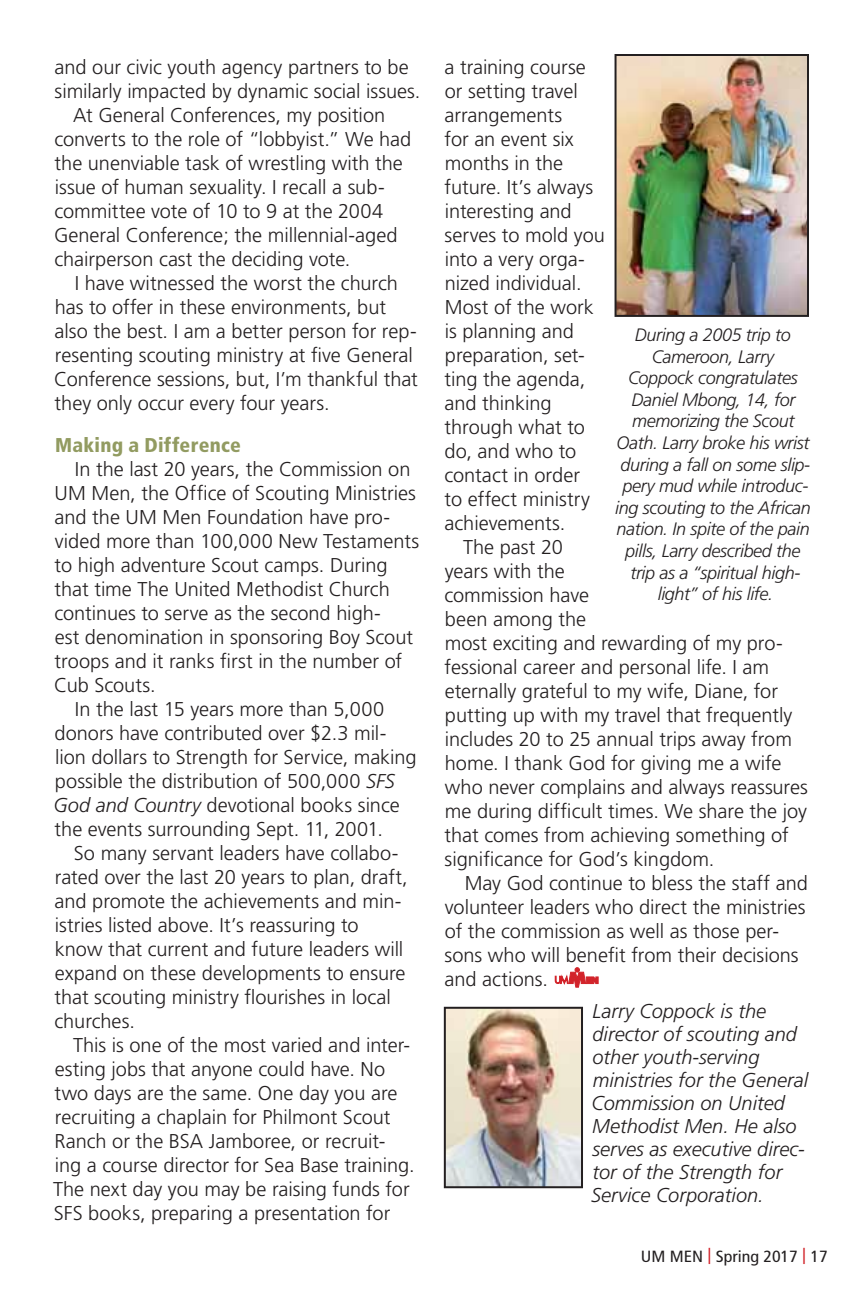
<style>
.page{position:relative;width:864px;height:1296px;background:#fff}
.page>*{position:absolute;margin:0;border:0;box-sizing:border-box;transform-origin:0 0}
.t1{font:300 20px "Frutiger";color:#231f20}
.t2{font:italic 300 20px/23px "Frutiger";color:#231f20}
.t3{font:900 condensed 20px "Frutiger";letter-spacing:.015em;color:#929b61}
.t4{font:italic 300 18px/21.6px "Frutiger";letter-spacing:-.02em;color:#231f20;text-align:center}
.t5{font:condensed 16.2px "Frutiger";color:#231f20;scale:1.11 1}
.s1{font-style:italic}
.s2{color:#d2232a}
</style>
<div class="page">
<svg style="left:555px;top:968px;width:43px;height:19px"></svg>
<img style="left:447px;top:1010px;width:133px;height:175px">
<div style="left:444px;top:1007px;width:139px;height:181px;border:2px solid #231f20"></div>
<img style="left:618px;top:57px;width:188px;height:257px">
<div style="left:615px;top:54px;width:194px;height:263px;border:2px solid #231f20"></div>
<p class="t1" style="left:55px;top:57px;width:356px">and our civic youth agency partners to be</p>
<p class="t1" style="left:55px;top:81px;width:367px">similarly impacted by dynamic social issues.</p>
<p class="t1" style="left:73px;top:105px;width:314px">At General Conferences, my position</p>
<p class="t1" style="left:54px;top:129px;width:358px">converts to the role of “lobbyist.” We had</p>
<p class="t1" style="left:55px;top:153px;width:350px">the unenviable task of wrestling with the</p>
<p class="t1" style="left:55px;top:177px;width:331px">issue of human sexuality. I recall a sub-</p>
<p class="t1" style="left:55px;top:201px;width:330px">committee vote of 10 to 9 at the 2004</p>
<p class="t1" style="left:54px;top:225px;width:345px">General Conference; the millennial-aged</p>
<p class="t1" style="left:55px;top:249px;width:298px">chairperson cast the deciding vote.</p>
<p class="t1" style="left:75px;top:273px;width:325px">I have witnessed the worst the church</p>
<p class="t1" style="left:55px;top:297px;width:333px">has to offer in these environments, but</p>
<p class="t1" style="left:55px;top:321px;width:364px">also the best. I am a better person for rep-</p>
<p class="t1" style="left:55px;top:345px;width:360px">resenting scouting ministry at five General</p>
<p class="t1" style="left:54px;top:369px;width:365px">Conference sessions, but, I’m thankful that</p>
<p class="t1" style="left:55px;top:393px;width:277px">they only occur every four years.</p>
<p class="t3" style="left:55px;top:435px;width:187px">Making a Difference</p>
<p class="t1" style="left:75px;top:459px;width:337px">In the last 20 years, the Commission on</p>
<p class="t1" style="left:55px;top:483px;width:363px">UM Men, the Office of Scouting Ministries</p>
<p class="t1" style="left:55px;top:507px;width:337px">and the UM Men Foundation have pro-</p>
<p class="t1" style="left:55px;top:531px;width:366px">vided more than 100,000 New Testaments</p>
<p class="t1" style="left:55px;top:555px;width:334px">to high adventure Scout camps. During</p>
<p class="t1" style="left:55px;top:579px;width:337px">that time The United Methodist Church</p>
<p class="t1" style="left:55px;top:603px;width:328px">continues to serve as the second high-</p>
<p class="t1" style="left:55px;top:627px;width:360px">est denomination in sponsoring Boy Scout</p>
<p class="t1" style="left:55px;top:651px;width:349px">troops and it ranks first in the number of</p>
<p class="t1" style="left:54px;top:675px;width:103px">Cub Scouts.</p>
<p class="t1" style="left:75px;top:699px;width:311px">In the last 15 years more than 5,000</p>
<p class="t1" style="left:55px;top:723px;width:333px">donors have contributed over $2.3 mil-</p>
<p class="t1" style="left:55px;top:747px;width:363px">lion dollars to Strength for Service, making</p>
<p class="t1" style="left:55px;top:771px;width:341px">possible the distribution of 500,000 <span class="s1">SFS</span></p>
<p class="t1" style="left:53px;top:795px;width:348px"><span class="s1">God and Country</span> devotional books since</p>
<p class="t1" style="left:55px;top:819px;width:330px">the events surrounding Sept. 11, 2001.</p>
<p class="t1" style="left:74px;top:843px;width:326px">So many servant leaders have collabo-</p>
<p class="t1" style="left:55px;top:867px;width:354px">rated over the last 20 years to plan, draft,</p>
<p class="t1" style="left:55px;top:891px;width:348px">and promote the achievements and min-</p>
<p class="t1" style="left:55px;top:915px;width:305px">istries listed above. It’s reassuring to</p>
<p class="t1" style="left:55px;top:939px;width:350px">know that current and future leaders will</p>
<p class="t1" style="left:55px;top:963px;width:352px">expand on these developments to ensure</p>
<p class="t1" style="left:55px;top:987px;width:338px">that scouting ministry flourishes in local</p>
<p class="t1" style="left:54px;top:1011px;width:82px">churches.</p>
<p class="t1" style="left:73px;top:1035px;width:339px">This is one of the most varied and inter-</p>
<p class="t1" style="left:55px;top:1059px;width:332px">esting jobs that anyone could have. No</p>
<p class="t1" style="left:55px;top:1083px;width:344px">two days are the same. One day you are</p>
<p class="t1" style="left:55px;top:1107px;width:337px">recruiting a chaplain for Philmont Scout</p>
<p class="t1" style="left:55px;top:1131px;width:332px">Ranch or the BSA Jamboree, or recruit-</p>
<p class="t1" style="left:55px;top:1155px;width:361px">ing a course director for Sea Base training.</p>
<p class="t1" style="left:53px;top:1179px;width:358px">The next day you may be raising funds for</p>
<p class="t1" style="left:54px;top:1203px;width:338px">SFS books, preparing a presentation for</p>
<p class="t1" style="left:445px;top:57px;width:143px">a training course</p>
<p class="t1" style="left:445px;top:81px;width:134px">or setting travel</p>
<p class="t1" style="left:445px;top:105px;width:119px">arrangements</p>
<p class="t1" style="left:445px;top:129px;width:131px">for an event six</p>
<p class="t1" style="left:445px;top:153px;width:120px">months in the</p>
<p class="t1" style="left:445px;top:177px;width:150px">future. It’s always</p>
<p class="t1" style="left:445px;top:201px;width:128px">interesting and</p>
<p class="t1" style="left:445px;top:225px;width:162px">serves to mold you</p>
<p class="t1" style="left:445px;top:249px;width:142px">into a very orga-</p>
<p class="t1" style="left:445px;top:273px;width:138px">nized individual.</p>
<p class="t1" style="left:445px;top:297px;width:151px">Most of the work</p>
<p class="t1" style="left:445px;top:321px;width:131px">is planning and</p>
<p class="t1" style="left:445px;top:345px;width:141px">preparation, set-</p>
<p class="t1" style="left:445px;top:369px;width:142px">ting the agenda,</p>
<p class="t1" style="left:445px;top:393px;width:108px">and thinking</p>
<p class="t1" style="left:445px;top:417px;width:142px">through what to</p>
<p class="t1" style="left:445px;top:441px;width:133px">do, and who to</p>
<p class="t1" style="left:444px;top:465px;width:137px">contact in order</p>
<p class="t1" style="left:445px;top:489px;width:147px">to effect ministry</p>
<p class="t1" style="left:445px;top:513px;width:123px">achievements.</p>
<p class="t1" style="left:463px;top:537px;width:102px">The past 20</p>
<p class="t1" style="left:445px;top:561px;width:122px">years with the</p>
<p class="t1" style="left:444px;top:585px;width:146px">commission have</p>
<p class="t1" style="left:445px;top:609px;width:143px">been among the</p>
<p class="t1" style="left:445px;top:633px;width:339px">most exciting and rewarding of my pro-</p>
<p class="t1" style="left:445px;top:657px;width:326px">fessional career and personal life. I am</p>
<p class="t1" style="left:445px;top:681px;width:335px">eternally grateful to my wife, Diane, for</p>
<p class="t1" style="left:445px;top:705px;width:349px">putting up with my travel that frequently</p>
<p class="t1" style="left:445px;top:729px;width:349px">includes 20 to 25 annual trips away from</p>
<p class="t1" style="left:445px;top:753px;width:338px">home. I thank God for giving me a wife</p>
<p class="t1" style="left:445px;top:777px;width:365px">who never complains and always reassures</p>
<p class="t1" style="left:445px;top:801px;width:364px">me during difficult times. We share the joy</p>
<p class="t1" style="left:445px;top:825px;width:346px">that comes from achieving something of</p>
<p class="t1" style="left:445px;top:849px;width:271px">significance for God’s kingdom.</p>
<p class="t1" style="left:465px;top:873px;width:345px">May God continue to bless the staff and</p>
<p class="t1" style="left:445px;top:897px;width:362px">volunteer leaders who direct the ministries</p>
<p class="t1" style="left:445px;top:921px;width:336px">of the commission as well as those per-</p>
<p class="t1" style="left:445px;top:945px;width:356px">sons who will benefit from their decisions</p>
<p class="t1" style="left:445px;top:969px;width:105px">and actions.</p>
<p class="t2" style="left:591px;top:1001px;width:219px">Larry Coppock is the director of scouting and other youth-serving ministries for the General<br>Commission on United<br>Methodist Men. He also serves as executive direc&shy;tor of the Strength for<br>Service Corporation.</p>
<p class="t4" style="left:615px;top:325px;width:197px">During a 2005 trip to<br>Cameroon, Larry<br>Coppock congratulates<br>Daniel Mbong, 14, for memorizing the Scout<br>Oath. Larry broke his wrist during a fall on some slip&shy;pery mud while introduc&shy;ing scouting to the African nation. In spite of the pain pills, Larry described the trip as a “spiritual high&shy;light” of his life.</p>
<p class="t5" style="left:641px;top:1247px;width:170px">UM MEN <span class="s2">|</span> Spring 2017 <span class="s2">|</span> 17</p>
</div>
